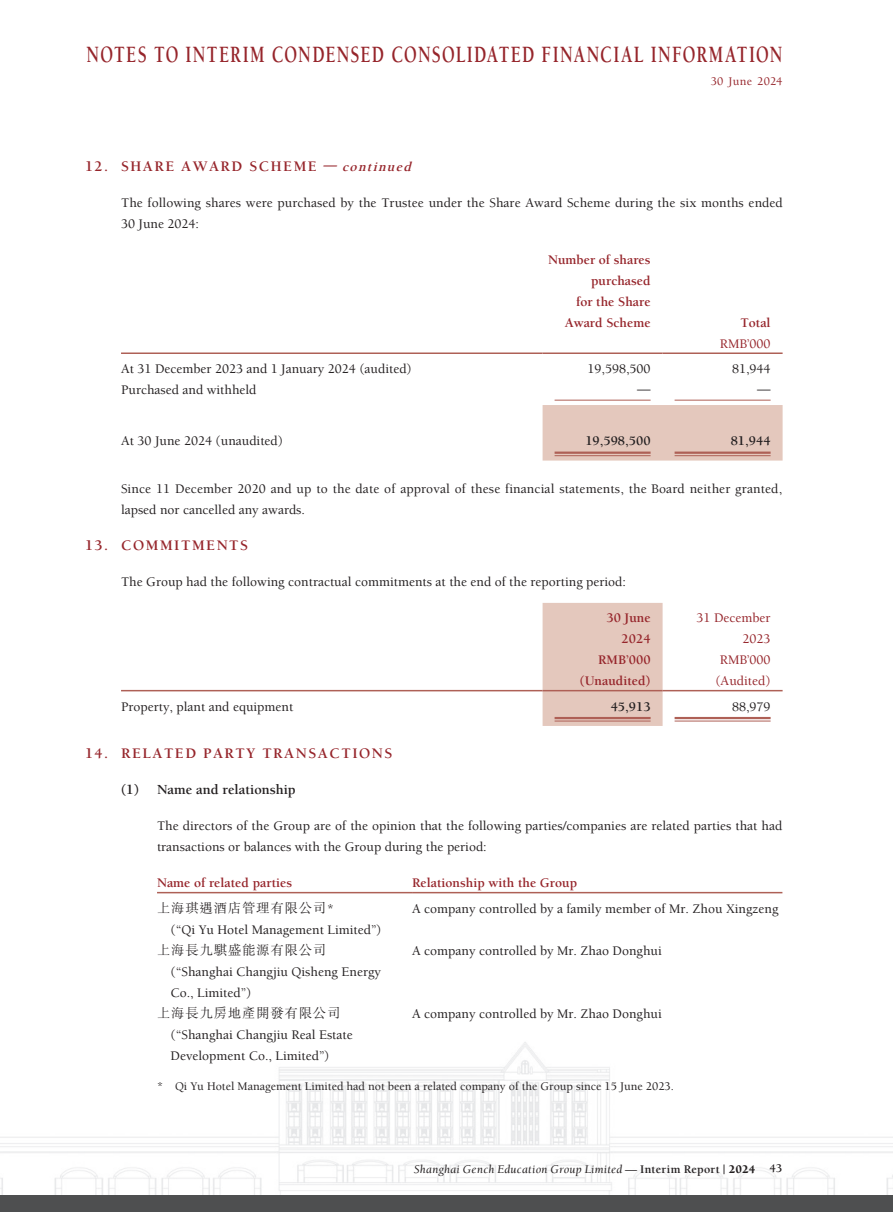
<style>
.page{position:relative;width:893px;height:1212px;background:#fff}
.page>*{position:absolute;margin:0;border:0;box-sizing:border-box;transform-origin:0 0}
.t1{font:700 24px "Berkeley Std";letter-spacing:.07em;color:#96252b;scale:.71 1}
._03_H1{font:700 15px "Berkeley Std";letter-spacing:.1em;color:#96252b}
._04___H2{font:700 14.25px "Berkeley Std";color:#231f20}
._01_Body_Text{font:500 13.5px/21px "Berkeley Std";color:#231f20}
._15_Table_Stub{font:500 13.5px/21px "Berkeley Std";color:#231f20}
._01_Body_Text-2{font:700 13.5px/21px "Berkeley Std";color:#96252b;text-align:right}
._15_Table_Stub-2{font:700 13.5px "Berkeley Std";color:#96252b}
._01_Body_Text-3{font:500 13.5px/21px "Berkeley Std";color:#96252b;text-align:right}
._01_Body_Text-4{font:700 13.5px "Berkeley Std";color:#231f20}
._02_Note_Text{font:500 12px "Berkeley Std";color:#231f20}
.t2{font:italic 12px "Berkeley Std";letter-spacing:.02em;color:#231f20}
.t3{font:500 12px "Berkeley Std";letter-spacing:.025em;color:#96252b}
.s1{font-style:italic;font-size:13.5px}
.s2{font-family:"M Sung HK";font-weight:300}
.s3{font-weight:700;font-style:normal}
.s4{font-weight:900;font-style:normal}
</style>
<div class="page">
<img style="left:0;top:1042px;width:893px;height:153px">
<div style="left:0;top:1195px;width:893px;height:17px;background:#4e4f50"></div>
<div style="left:543px;top:405px;width:240px;height:56px;background:#e4c8bd"></div>
<hr style="left:121px;top:352px;width:422px;height:2px;background:#ae6056">
<hr style="left:543px;top:352px;width:120px;height:2px;background:#ae6056">
<hr style="left:663px;top:352px;width:120px;height:2px;background:#ae6056">
<hr style="left:555px;top:400px;width:96px;height:1px;background:#ae6056">
<hr style="left:675px;top:400px;width:96px;height:1px;background:#ae6056">
<hr style="left:555px;top:451px;width:96px;height:3px;background:#ae6056">
<hr style="left:555px;top:455px;width:96px;height:1px;background:#ae6056">
<hr style="left:675px;top:451px;width:96px;height:3px;background:#ae6056">
<hr style="left:675px;top:455px;width:96px;height:1px;background:#ae6056">
<div style="left:543px;top:603px;width:120px;height:123px;background:#e4c8bd"></div>
<hr style="left:121px;top:690px;width:422px;height:1px;background:#ae6056">
<hr style="left:543px;top:690px;width:120px;height:1px;background:#ae6056">
<hr style="left:663px;top:690px;width:120px;height:1px;background:#ae6056">
<hr style="left:555px;top:717px;width:96px;height:2px;background:#ae6056">
<hr style="left:555px;top:721px;width:96px;height:1px;background:#ae6056">
<hr style="left:675px;top:717px;width:96px;height:2px;background:#ae6056">
<hr style="left:675px;top:721px;width:96px;height:1px;background:#ae6056">
<hr style="left:157px;top:892px;width:255px;height:1px;background:#ae6056">
<hr style="left:412px;top:892px;width:370px;height:1px;background:#ae6056">
<h1 class="t1" style="left:87px;top:42px;width:981px">NOTES TO INTERIM CONDENSED CONSOLIDATED FINANCIAL INFORMATION</h1>
<p class="t3" style="left:711px;top:75px;width:73px">30 June 2024</p>
<p class="_03_H1" style="left:85px;top:158px;width:331px">12. SHARE AWARD SCHEME <span class="s1">— continued</span></p>
<p class="_01_Body_Text" style="left:121px;top:192px;width:663px">The following shares were purchased by the Trustee under the Share Award Scheme during the six months ended<br>30 June 2024:</p>
<p class="_01_Body_Text-2" style="left:548px;top:249px;width:104px">Number of shares purchased<br>for the Share<br>Award Scheme</p>
<p class="_01_Body_Text-2" style="left:740px;top:312px;width:32px">Total</p>
<p class="_01_Body_Text-3" style="left:720px;top:333px;width:52px">RMB’000</p>
<p class="_15_Table_Stub" style="left:121px;top:359px;width:292px">At 31 December 2023 and 1 January 2024 (audited)</p>
<p class="_01_Body_Text" style="left:587px;top:359px;width:65px">19,598,500</p>
<p class="_01_Body_Text" style="left:732px;top:359px;width:40px">81,944</p>
<p class="_15_Table_Stub" style="left:121px;top:380px;width:137px">Purchased and withheld</p>
<p class="_01_Body_Text" style="left:637px;top:378px;width:15px">—</p>
<p class="_01_Body_Text" style="left:757px;top:378px;width:15px">—</p>
<p class="_15_Table_Stub" style="left:121px;top:431px;width:164px">At 30 June 2024 (unaudited)</p>
<p class="_01_Body_Text-4" style="left:585px;top:434px;width:67px">19,598,500</p>
<p class="_01_Body_Text-4" style="left:731px;top:434px;width:41px">81,944</p>
<p class="_01_Body_Text" style="left:121px;top:479px;width:663px">Since 11 December 2020 and up to the date of approval of these financial statements, the Board neither granted, lapsed nor cancelled any awards.</p>
<p class="_03_H1" style="left:85px;top:537px;width:165px">13. COMMITMENTS</p>
<p class="_01_Body_Text" style="left:121px;top:572px;width:506px">The Group had the following contractual commitments at the end of the reporting period:</p>
<p class="_01_Body_Text-2" style="left:606px;top:608px;width:46px">30 June<br>2024</p>
<p class="_01_Body_Text-3" style="left:697px;top:608px;width:75px">31 December<br>2023</p>
<p class="_01_Body_Text-2" style="left:598px;top:650px;width:54px">RMB’000</p>
<p class="_01_Body_Text-3" style="left:720px;top:650px;width:52px">RMB’000</p>
<p class="_01_Body_Text-2" style="left:580px;top:671px;width:72px">(Unaudited)</p>
<p class="_01_Body_Text-3" style="left:715px;top:671px;width:57px">(Audited)</p>
<p class="_15_Table_Stub" style="left:121px;top:696px;width:174px">Property, plant and equipment</p>
<p class="_01_Body_Text-4" style="left:611px;top:699px;width:41px">45,913</p>
<p class="_01_Body_Text" style="left:732px;top:696px;width:40px">88,979</p>
<p class="_03_H1" style="left:85px;top:745px;width:309px">14. RELATED PARTY TRANSACTIONS</p>
<p class="_04___H2" style="left:121px;top:782px;width:176px">(1) Name and relationship</p>
<p class="_01_Body_Text" style="left:157px;top:816px;width:627px">The directors of the Group are of the opinion that the following parties/companies are related parties that had transactions or balances with the Group during the period:</p>
<p class="_15_Table_Stub-2" style="left:157px;top:876px;width:137px">Name of related parties</p>
<p class="_15_Table_Stub-2" style="left:412px;top:876px;width:167px">Relationship with the Group</p>
<p class="_15_Table_Stub" style="left:171px;top:898px;width:212px;text-indent:-14px"><span class="s2">上海琪遇酒店管理有限公司</span>*<br>(“Qi Yu Hotel Management Limited”)</p>
<p class="_15_Table_Stub" style="left:412px;top:898px;width:368px">A company controlled by a family member of Mr. Zhou Xingzeng</p>
<p class="_15_Table_Stub" style="left:171px;top:940px;width:212px;text-indent:-14px"><span class="s2">上海長九騏盛能源有限公司</span>(“Shanghai Changjiu Qisheng Energy<br>Co., Limited”)</p>
<p class="_15_Table_Stub" style="left:412px;top:940px;width:251px">A company controlled by Mr. Zhao Donghui</p>
<p class="_15_Table_Stub" style="left:171px;top:1003px;width:184px;text-indent:-14px"><span class="s2">上海長九房地產開發有限公司</span>(“Shanghai Changjiu Real Estate<br>Development Co., Limited”)</p>
<p class="_15_Table_Stub" style="left:412px;top:1003px;width:251px">A company controlled by Mr. Zhao Donghui</p>
<p class="_02_Note_Text" style="left:157px;top:1080px;width:518px">* Qi Yu Hotel Management Limited had not been a related company of the Group since 15 June 2023.</p>
<p class="t2" style="left:414px;top:1162px;width:370px">Shanghai Gench Education Group Limited — <span class="s3">Interim Report |</span> <span class="s4">2024</span> <span class="s3">43</span></p>
</div>
